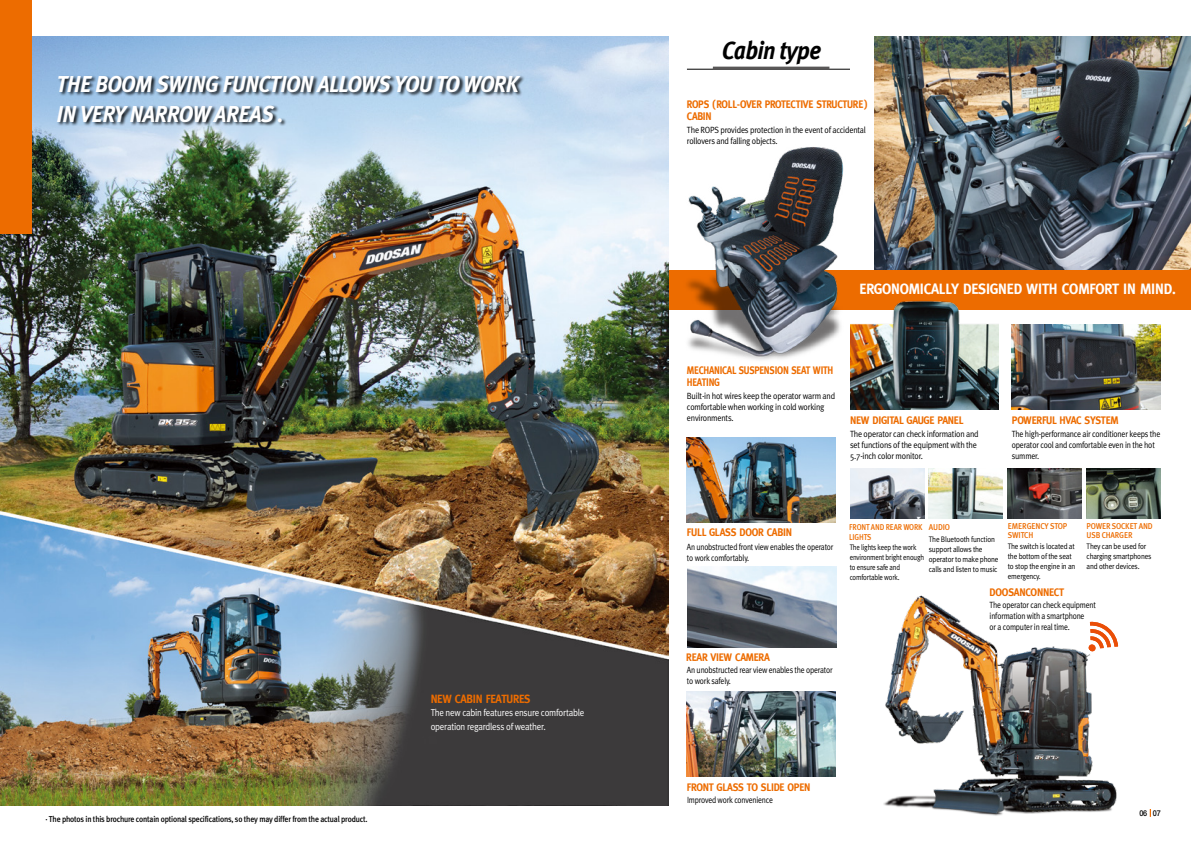
<style>
.page{position:relative;width:1191px;height:842px;background:#fff}
.page>*{position:absolute;margin:0;border:0;box-sizing:border-box;transform-origin:0 0}
.t1{font:italic 700 25px "Meta";letter-spacing:-.025em;color:#000;scale:.92 1}
.t2{font:italic 700 23px/30px "Meta Plus";letter-spacing:-.025em;color:#fff;scale:.92 1}
.t3{font:700 15px "Meta";letter-spacing:-.015em;color:#fff;scale:.94 1}
.t4{font:700 12px "Meta";letter-spacing:-.025em;color:#ed6c00;scale:.92 1}
.t5{font:700 11px "Meta";letter-spacing:-.025em;color:#ed6c00;scale:.92 1}
.t6{font:700 11px/12px "Meta";letter-spacing:-.025em;color:#ed6c00;scale:.9 1}
.t7{font:700 11px/12px "Meta";letter-spacing:-.025em;color:#ed6c00;scale:.85 1}
.t8{font:10px/14px "Meta Plus Normal";letter-spacing:-.025em;color:#fff;scale:.9 1}
.t9{font:9px/11px "Meta Plus Normal";letter-spacing:-.025em;color:#000;scale:.91 1}
.t10{font:9px/11px "Meta Plus Normal";letter-spacing:-.025em;color:#000;scale:.86 1}
.t11{font:9px/11px "Meta Plus Normal";letter-spacing:-.025em;color:#000;scale:.88 1}
.t12{font:9px/11px "Meta Plus Normal";letter-spacing:-.025em;color:#000;scale:.85 1}
.t13{font:500 8.5px "Meta Plus";letter-spacing:-.025em;color:#000;scale:.92 1}
.t14{font:500 8.5px/9px "Meta Plus";letter-spacing:-.025em;color:#ed6c00;scale:.91 1}
.t15{font:500 8.5px/10px "Meta Plus";letter-spacing:-.025em;color:#ed6c00;scale:.87 1}
.t16{font:500 8.5px/9px "Meta Plus";letter-spacing:-.025em;color:#ed6c00;scale:.92 1}
.t17{font:8px/10px "Meta Plus Normal";letter-spacing:-.025em;color:#000;scale:.91 1}
.t18{font:8px/10px "Meta Plus Normal";letter-spacing:-.025em;color:#000;scale:.86 1}
.t19{font:8px "Sand Kg";color:#000;scale:.92 1}
</style>
<div class="page">
<img style="left:874px;top:37px;width:317px;height:233px">
<div style="left:663px;top:270px;width:528px;height:40px;background:#ed6c00"></div>
<img style="left:800px;top:583px;width:319px;height:233px">
<img style="left:1007px;top:469px;width:75px;height:49px">
<img style="left:1012px;top:325px;width:148px;height:85px">
<img style="left:687px;top:437px;width:149px;height:85px">
<img style="left:850px;top:469px;width:74px;height:49px">
<img style="left:687px;top:566px;width:149px;height:82px">
<img style="left:929px;top:469px;width:74px;height:49px">
<img style="left:1086px;top:469px;width:74px;height:49px">
<img style="left:687px;top:692px;width:149px;height:85px">
<img style="left:668px;top:127px;width:229px;height:259px">
<svg style="left:1088px;top:621px;width:30px;height:31px"></svg>
<img style="left:850px;top:292px;width:149px;height:118px">
<img style="left:0;top:37px;width:668px;height:768px">
<div style="left:0;top:0;width:31px;height:233px;background:#ed6c00"></div>
<div style="left:56px;top:74px;width:469px;height:53px;background:#000;opacity:.9"></div>
<hr style="left:687px;top:69px;width:163px;height:1px;background:#000">
<hr style="left:712px;top:67px;width:117px;height:3px;background:#595757">
<svg style="left:1149px;top:809px;width:2px;height:8px"></svg>
<h2 class="t2" style="left:57px;top:69px;width:504px">THE BOOM SWING FUNCTION ALLOWS YOU TO WORK<br>IN VERY NARROW AREAS .</h2>
<p class="t13" style="left:45px;top:814px;width:352px">· The photos in this brochure contain optional specifications, so they may differ from the actual product.</p>
<h3 class="t4" style="left:431px;top:691px;width:110px">NEW CABIN FEATURES</h3>
<p class="t8" style="left:431px;top:705px;width:172px">The new cabin features ensure comfortable operation regardless of weather.</p>
<h1 class="t1" style="left:722px;top:35px;width:109px">Cabin type</h1>
<p class="t6" style="left:687px;top:98px;width:202px">ROPS (ROLL-OVER PROTECTIVE STRUCTURE)<br>CABIN</p>
<p class="t9" style="left:687px;top:124px;width:198px">The ROPS provides protection in the event of accidental rollovers and falling objects.</p>
<h3 class="t3" style="left:859px;top:280px;width:338px">ERGONOMICALLY DESIGNED WITH COMFORT IN MIND.</h3>
<p class="t7" style="left:687px;top:364px;width:174px">MECHANICAL SUSPENSION SEAT WITH<br>HEATING</p>
<p class="t9" style="left:687px;top:390px;width:164px">Built-in hot wires keep the operator warm and comfortable when working in cold working environments.</p>
<p class="t5" style="left:850px;top:414px;width:125px">NEW DIGITAL GAUGE PANEL</p>
<p class="t9" style="left:850px;top:428px;width:143px">The operator can check information and set functions of the equipment with the<br>5.7-inch color monitor.</p>
<p class="t5" style="left:1011px;top:414px;width:118px">POWERFUL HVAC SYSTEM</p>
<p class="t11" style="left:1011px;top:428px;width:170px">The high-performance air conditioner keeps the operator cool and comfortable even in the hot summer.</p>
<p class="t5" style="left:687px;top:526px;width:116px">FULL GLASS DOOR CABIN</p>
<p class="t15" style="left:849px;top:521px;width:86px">FRONT AND REAR WORK<br>LIGHTS</p>
<p class="t14" style="left:929px;top:522px;width:25px">AUDIO</p>
<p class="t16" style="left:1008px;top:522px;width:66px">EMERGENCY STOP<br>SWITCH</p>
<p class="t14" style="left:1086px;top:522px;width:74px">POWER SOCKET AND<br>USB CHARGER</p>
<p class="t17" style="left:929px;top:534px;width:78px">The Bluetooth function support allows the operator to make phone calls and listen to music</p>
<p class="t18" style="left:849px;top:542px;width:88px">The lights keep the work environment bright enough to ensure safe and comfortable work.</p>
<p class="t17" style="left:1007px;top:541px;width:76px">The switch is located at the bottom of the seat to stop the engine in an emergency.</p>
<p class="t17" style="left:1086px;top:541px;width:73px">They can be used for charging smartphones and other devices.</p>
<p class="t12" style="left:687px;top:541px;width:174px">An unobstructed front view enables the operator to work comfortably.</p>
<p class="t5" style="left:686px;top:650px;width:92px">REAR VIEW CAMERA</p>
<p class="t10" style="left:687px;top:664px;width:171px">An unobstructed rear view enables the operator to work safely.</p>
<p class="t5" style="left:687px;top:781px;width:136px">FRONT GLASS TO SLIDE OPEN</p>
<p class="t10" style="left:687px;top:794px;width:101px">Improved work convenience</p>
<p class="t5" style="left:989px;top:586px;width:82px">DOOSANCONNECT</p>
<p class="t10" style="left:989px;top:600px;width:125px">The operator can check equipment information with a smartphone<br>or a computer in real time.</p>
<p class="t19" style="left:1139px;top:809px;width:25px">06 07</p>
</div>
